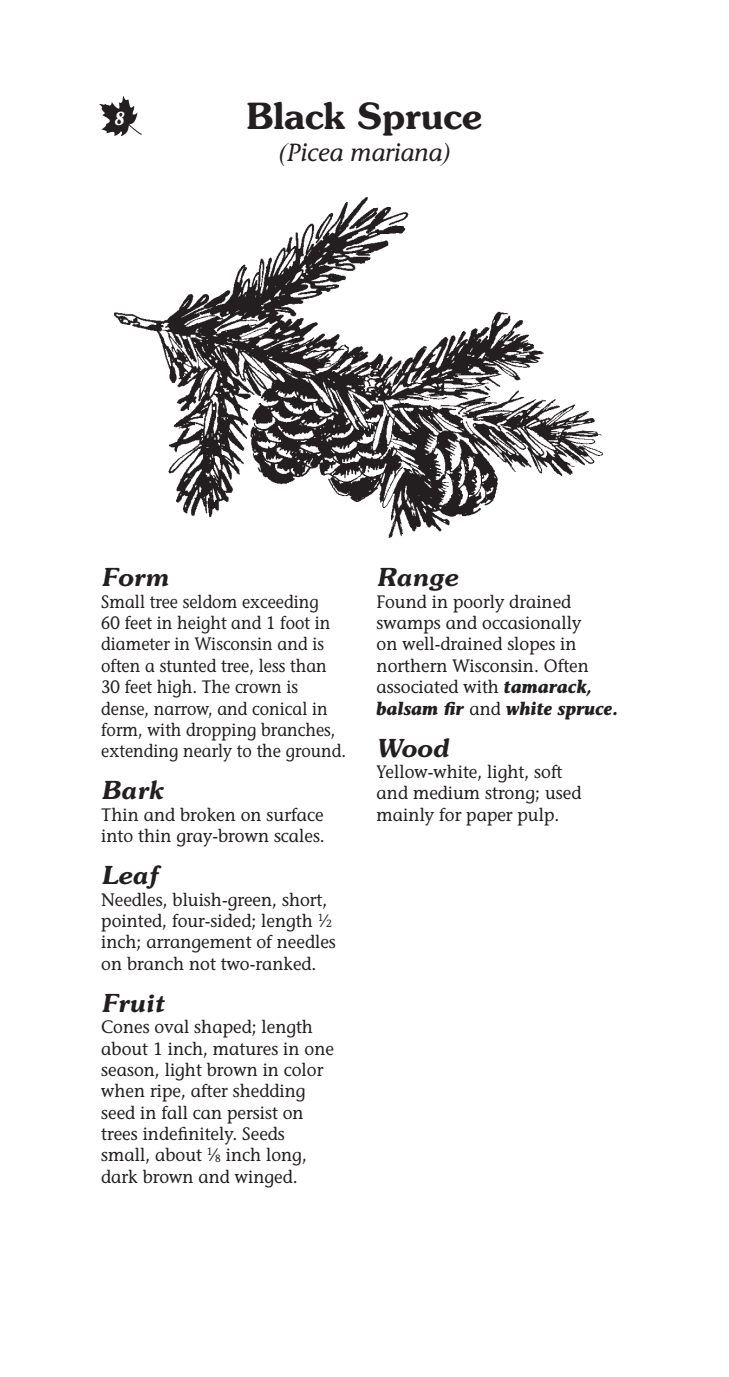
<style>
.page{position:relative;width:729px;height:1377px;background:#fff}
.page>*{position:absolute;margin:0;border:0;box-sizing:border-box;transform-origin:0 0}
.t1{font:600 36px "Souvenir";color:#231f20}
.t2{font:italic 600 24.75px "Souvenir";color:#231f20}
.t3{font:italic 24.75px "Stone Informal";color:#231f20}
.t4{font:18px/21.4px "Stone Informal";color:#231f20;scale:.95 1}
.t5{font:18px/21.4px "Stone Informal";color:#231f20;scale:.91 1}
.t6{font:italic 600 18px "Souvenir";color:#fff;scale:.8 1}
.s1{font-size:10.58px}
.s2{font-weight:700;font-style:italic}
</style>
<div class="page">
<svg style="left:99px;top:96px;width:43px;height:40px"></svg>
<img style="left:114px;top:197px;width:488px;height:341px">
<p class="t6" style="left:114px;top:107px;width:14px">8</p>
<h1 class="t1" style="left:247px;top:93px;width:237px">Black Spruce</h1>
<h2 class="t3" style="left:279px;top:137px;width:173px">(Picea mariana)</h2>
<h2 class="t2" style="left:101px;top:562px;width:69px">Form</h2>
<p class="t5" style="left:101px;top:591px;width:271px">Small tree seldom exceeding<br>60 feet in height and 1 foot in diameter in Wisconsin and is often a stunted tree, less than<br>30 feet high. The crown is dense, narrow, and conical in form, with dropping branches, extending nearly to the ground.</p>
<h2 class="t2" style="left:101px;top:775px;width:63px">Bark</h2>
<p class="t4" style="left:101px;top:804px;width:237px">Thin and broken on surface into thin gray-brown scales.</p>
<h2 class="t2" style="left:101px;top:860px;width:58px">Leaf</h2>
<p class="t4" style="left:101px;top:888px;width:248px">Needles, bluish-green, short, pointed, four-sided; length <sup>1</sup>⁄<span class="s1">2 </span>inch; arrangement of needles on branch not two-ranked.</p>
<h2 class="t2" style="left:101px;top:987px;width:64px">Fruit</h2>
<p class="t4" style="left:101px;top:1016px;width:247px">Cones oval shaped; length about 1 inch, matures in one season, light brown in color when ripe, after shedding seed in fall can persist on trees indefinitely. Seeds small, about <sup>1</sup>⁄<span class="s1">8</span> inch long, dark brown and winged.</p>
<h2 class="t2" style="left:377px;top:562px;width:83px">Range</h2>
<p class="t4" style="left:377px;top:591px;width:256px">Found in poorly drained swamps and occasionally<br>on well-drained slopes in northern Wisconsin. Often associated with <span class="s2">tamarack, balsam fir</span> and <span class="s2">white spruce.</span></p>
<h2 class="t2" style="left:377px;top:732px;width:74px">Wood</h2>
<p class="t4" style="left:377px;top:761px;width:217px">Yellow-white, light, soft and medium strong; used mainly for paper pulp.</p>
</div>
